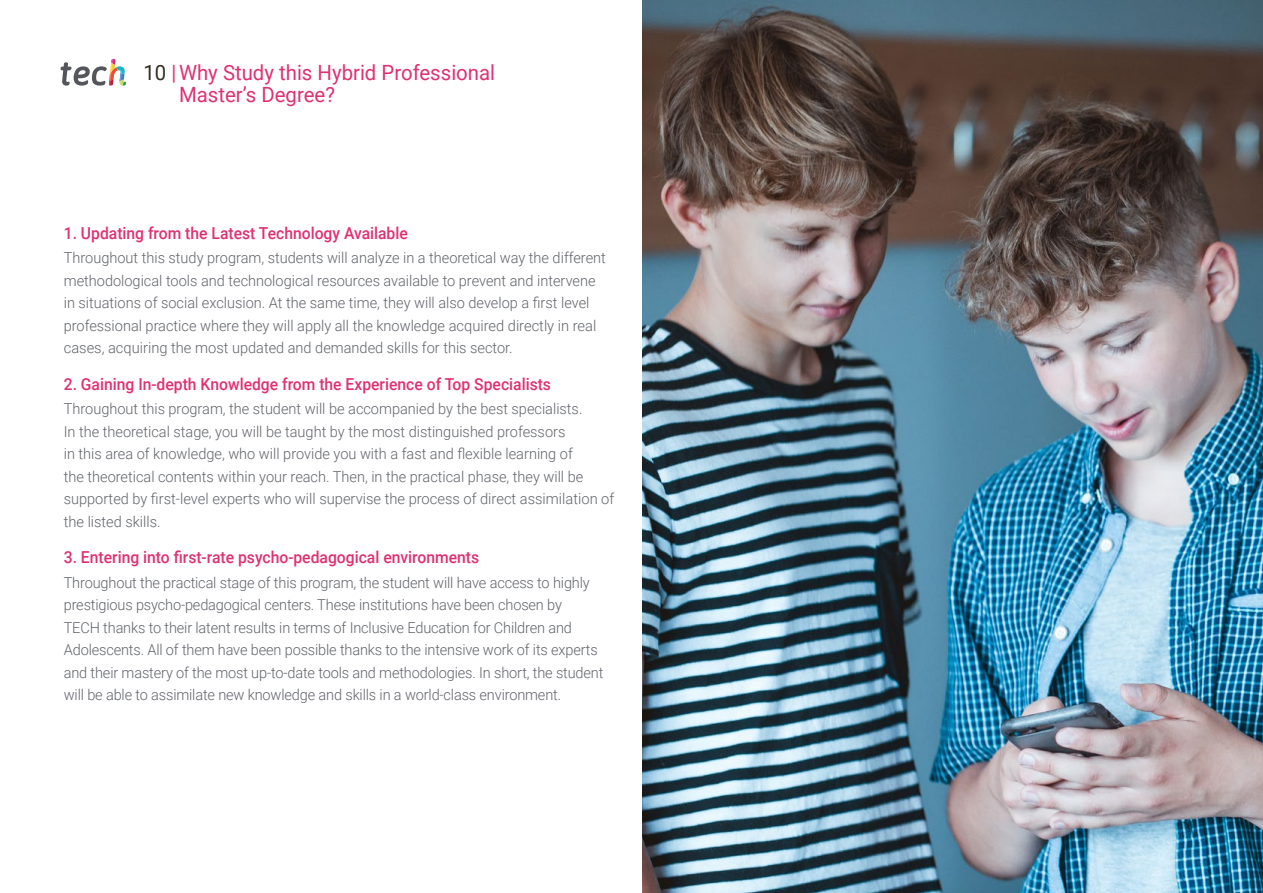
<style>
.page{position:relative;width:1263px;height:893px;background:#fff}
.page>*{position:absolute;margin:0;border:0;box-sizing:border-box;transform-origin:0 0}
.t1{font:21px "Roboto";color:#df3174}
.t2{font:500 16.5px "Roboto";color:#e03073;scale:.95 1}
.t3{font:300 15px/22.5px "Roboto";color:#61646a}
.s1{color:#312e20}
.s2{color:#e03073}
</style>
<div class="page">
<svg style="left:61px;top:59px;width:65px;height:27px"></svg>
<img style="left:642px;top:0;width:621px;height:893px">
<h1 class="t1" style="left:144px;top:57px;width:353px"><span class="s1">10</span> <span class="s2">|</span>Why Study this Hybrid Professional</h1>
<h1 class="t1" style="left:179px;top:80px;width:157px">Master’s Degree?</h1>
<p class="t2" style="left:64px;top:221px;width:364px">1. Updating from the Latest Technology Available</p>
<p class="t3" style="left:64px;top:246px;width:544px">Throughout this study program, students will analyze in a theoretical way the different methodological tools and technological resources available to prevent and intervene in situations of social exclusion. At the same time, they will also develop a first level professional practice where they will apply all the knowledge acquired directly in real cases, acquiring the most updated and demanded skills for this sector.</p>
<p class="t2" style="left:64px;top:372px;width:514px">2. Gaining In-depth Knowledge from the Experience of Top Specialists</p>
<p class="t3" style="left:64px;top:397px;width:552px">Throughout this program, the student will be accompanied by the best specialists.<br>In the theoretical stage, you will be taught by the most distinguished professors<br>in this area of knowledge, who will provide you with a fast and flexible learning of<br>the theoretical contents within your reach. Then, in the practical phase, they will be supported by first-level experts who will supervise the process of direct assimilation of the listed skills.</p>
<p class="t2" style="left:64px;top:546px;width:439px">3. Entering into first-rate psycho-pedagogical environments</p>
<p class="t3" style="left:64px;top:571px;width:541px">Throughout the practical stage of this program, the student will have access to highly prestigious psycho-pedagogical centers. These institutions have been chosen by<br>TECH thanks to their latent results in terms of Inclusive Education for Children and Adolescents. All of them have been possible thanks to the intensive work of its experts and their mastery of the most up-to-date tools and methodologies. In short, the student will be able to assimilate new knowledge and skills in a world-class environment.</p>
</div>
